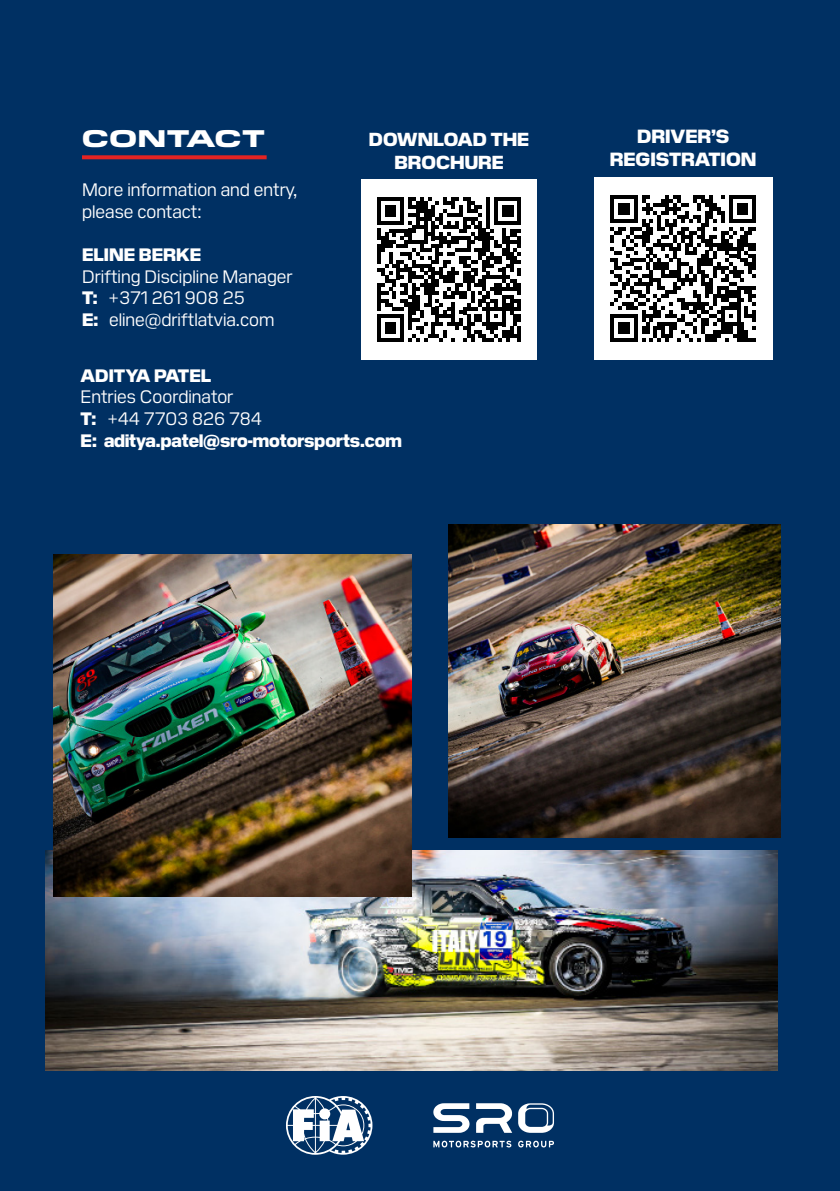
<style>
.page{position:relative;width:840px;height:1191px;background:#fff}
.page>*{position:absolute;margin:0;border:0;box-sizing:border-box;transform-origin:0 0}
.t1{font:800 24px "Pilat Extended";letter-spacing:.04em;color:#fff}
.t2{font:800 19px/23px "Pilat";color:#fff;text-align:center}
.t3{font:800 18.8px/22.6px "Pilat";color:#fff;text-align:center}
.t4{font:18px/21.6px "Pilat";color:#fff}
.t5{font:800 18px/21.6px "Pilat";color:#fff}
.s1{font-weight:800}
.s2{font-weight:400}
</style>
<div class="page">
<div style="left:0;top:0;width:839px;height:1191px;background:#003063"></div>
<img style="left:45px;top:850px;width:732px;height:220px">
<svg style="left:82px;top:155px;width:184px;height:4px"></svg>
<img style="left:54px;top:555px;width:357px;height:341px">
<img style="left:448px;top:524px;width:331px;height:314px">
<div style="left:361px;top:179px;width:175px;height:181px;background:#fff"></div>
<svg style="left:377px;top:197px;width:144px;height:145px"></svg>
<hr style="left:517px;top:326px;width:4px;height:16px;background:#000">
<div style="left:593px;top:177px;width:178px;height:183px;background:#fff"></div>
<svg style="left:610px;top:195px;width:145px;height:146px"></svg>
<svg style="left:433px;top:1140px;width:78px;height:7px"></svg>
<svg style="left:518px;top:1140px;width:35px;height:7px"></svg>
<svg style="left:433px;top:1103px;width:36px;height:29px"></svg>
<svg style="left:476px;top:1103px;width:36px;height:29px"></svg>
<svg style="left:518px;top:1103px;width:35px;height:29px"></svg>
<svg style="left:286px;top:1096px;width:86px;height:58px"></svg>
<h1 class="t1" style="left:82px;top:121px;width:184px">CONTACT</h1>
<p class="t4" style="left:82px;top:178px;width:216px">More information and entry, please contact:</p>
<p class="t5" style="left:82px;top:242px;width:121px">ELINE BERKE</p>
<p class="t4" style="left:82px;top:264px;width:212px">Drifting Discipline Manager<br><span class="s1">T:</span> +371 261 908 25<br><span class="s1">E:</span> eline@driftlatvia.com</p>
<p class="t3" style="left:369px;top:127px;width:162px">DOWNLOAD THE<br>BROCHURE</p>
<p class="t2" style="left:609px;top:123px;width:148px">DRIVER’S<br>REGISTRATION</p>
<p class="t5" style="left:81px;top:363px;width:132px">ADITYA PATEL</p>
<p class="t5" style="left:81px;top:385px;width:322px"><span class="s2">Entries Coordinator<br></span>T: <span class="s2">+44 7703 826 784<br></span>E: aditya.patel@sro-motorsports.com</p>
</div>
